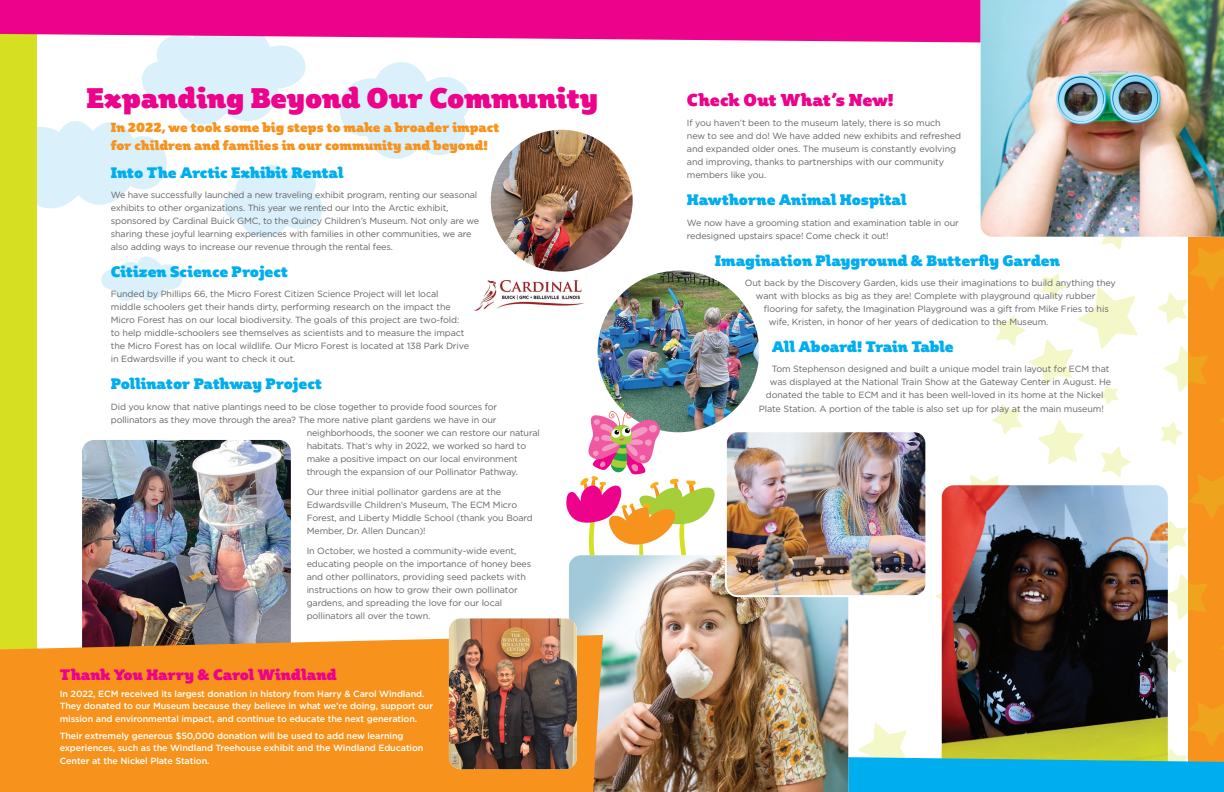
<style>
.page{position:relative;width:1224px;height:792px;background:#fff}
.page>*{position:absolute;margin:0;border:0;box-sizing:border-box;transform-origin:0 0}
.t1{font:28px "Plume Ad";color:#ed028c}
.t2{font:17px "Plume Ad";color:#ed028c}
.t3{font:15px "Plume Ad";color:#00aeef}
.t4{font:15px "Plume Ad";color:#ed028c}
.t5{font:13px/18px "Plume Ad";color:#f7931d}
.t6{font:9px/13px "Gotham";letter-spacing:-.01em;color:#636366}
.t7{font:500 9px/12.5px "Gotham";letter-spacing:-.01em;color:#fff}
</style>
<div class="page">
<div style="left:1188px;top:0;width:36px;height:792px;background:#f7931d"></div>
<svg style="left:1220px;top:645px;width:4px;height:5px"></svg>
<svg style="left:1163px;top:346px;width:44px;height:46px"></svg>
<svg style="left:1168px;top:574px;width:39px;height:46px"></svg>
<svg style="left:1189px;top:703px;width:35px;height:43px"></svg>
<svg style="left:1102px;top:237px;width:24px;height:13px"></svg>
<svg style="left:1158px;top:247px;width:66px;height:77px"></svg>
<svg style="left:1168px;top:475px;width:56px;height:77px"></svg>
<svg style="left:1161px;top:422px;width:22px;height:23px"></svg>
<svg style="left:1168px;top:650px;width:15px;height:23px"></svg>
<svg style="left:936px;top:274px;width:202px;height:473px"></svg>
<svg style="left:863px;top:723px;width:44px;height:24px"></svg>
<img style="left:942px;top:485px;width:226px;height:262px">
<svg style="left:339px;top:62px;width:131px;height:97px"></svg>
<svg style="left:36px;top:45px;width:287px;height:194px"></svg>
<svg style="left:101px;top:256px;width:82px;height:45px"></svg>
<svg style="left:848px;top:747px;width:376px;height:45px;background:#3db8c6"></svg>
<img style="left:569px;top:555px;width:279px;height:237px">
<img style="left:82px;top:440px;width:209px;height:195px">
<div style="left:0;top:0;width:36px;height:783px;background:#d6df21"></div>
<svg style="left:0;top:0;width:981px;height:45px;background:#ee279b"></svg>
<div style="left:0;top:635px;width:603px;height:157px;background:#f7931d"></div>
<img style="left:981px;top:0;width:243px;height:237px">
<img style="left:598px;top:271px;width:161px;height:161px;border-radius:81px">
<img style="left:726px;top:433px;width:198px;height:163px">
<div style="left:725px;top:430px;width:202px;height:167px;border:2px solid #fff;border-radius:12px"></div>
<img style="left:491px;top:130px;width:142px;height:142px;border-radius:71px">
<svg style="left:566px;top:410px;width:155px;height:170px"></svg>
<img style="left:475px;top:281px;width:108px;height:30px">
<img style="left:449px;top:618px;width:128px;height:151px">
<p class="t1" style="left:86px;top:80px;width:513px">Expanding Beyond Our Community</p>
<p class="t5" style="left:111px;top:119px;width:390px">In 2022, we took some big steps to make a broader impact for children and families in our community and beyond!</p>
<p class="t3" style="left:111px;top:163px;width:234px">Into The Arctic Exhibit Rental</p>
<p class="t6" style="left:111px;top:188px;width:370px">We have successfully launched a new traveling exhibit program, renting our seasonal exhibits to other organizations. This year we rented our Into the Arctic exhibit, sponsored by Cardinal Buick GMC, to the Quincy Children’s Museum. Not only are we sharing these joyful learning experiences with families in other communities, we are also adding ways to increase our revenue through the rental fees.</p>
<p class="t3" style="left:111px;top:262px;width:179px">Citizen Science Project</p>
<p class="t6" style="left:111px;top:287px;width:360px">Funded by Phillips 66, the Micro Forest Citizen Science Project will let local middle schoolers get their hands dirty, performing research on the impact the Micro Forest has on our local biodiversity. The goals of this project are two-fold: to help middle-schoolers see themselves as scientists and to measure the impact the Micro Forest has on local wildlife. Our Micro Forest is located at 138 Park Drive in Edwardsville if you want to check it out.</p>
<p class="t3" style="left:111px;top:374px;width:213px">Pollinator Pathway Project</p>
<p class="t6" style="left:111px;top:400px;width:388px">Did you know that native plantings need to be close together to provide food sources for</p>
<p class="t6" style="left:111px;top:413px;width:387px">pollinators as they move through the area? The more native plant gardens we have in our</p>
<p class="t6" style="left:307px;top:426px;width:235px">neighborhoods, the sooner we can restore our natural</p>
<p class="t6" style="left:307px;top:439px;width:221px">habitats. That’s why in 2022, we worked so hard to</p>
<p class="t6" style="left:307px;top:452px;width:213px">make a positive impact on our local environment</p>
<p class="t6" style="left:307px;top:465px;width:213px">through the expansion of our Pollinator Pathway.</p>
<p class="t6" style="left:307px;top:485px;width:228px">Our three initial pollinator gardens are at the Edwardsville Children’s Museum, The ECM Micro Forest, and Liberty Middle School (thank you Board Member, Dr. Allen Duncan)!</p>
<p class="t6" style="left:307px;top:544px;width:226px">In October, we hosted a community-wide event, educating people on the importance of honey bees and other pollinators, providing seed packets with instructions on how to grow their own pollinator gardens, and spreading the love for our local pollinators all over the town.</p>
<p class="t4" style="left:60px;top:665px;width:278px">Thank You Harry &amp; Carol Windland</p>
<p class="t7" style="left:60px;top:687px;width:375px">In 2022, ECM received its largest donation in history from Harry &amp; Carol Windland.<br>They donated to our Museum because they believe in what we’re doing, support our mission and environmental impact, and continue to educate the next generation.</p>
<p class="t7" style="left:60px;top:729px;width:365px">Their extremely generous $50,000 donation will be used to add new learning experiences, such as the Windland Treehouse exhibit and the Windland Education<br>Center at the Nickel Plate Station.</p>
<p class="t2" style="left:687px;top:89px;width:208px">Check Out What’s New!</p>
<p class="t6" style="left:687px;top:116px;width:276px">If you haven’t been to the museum lately, there is so much new to see and do! We have added new exhibits and refreshed and expanded older ones. The museum is constantly evolving and improving, thanks to partnerships with our community members like you.</p>
<p class="t3" style="left:687px;top:190px;width:221px">Hawthorne Animal Hospital</p>
<p class="t6" style="left:687px;top:216px;width:274px">We now have a grooming station and examination table in our redesigned upstairs space! Come check it out!</p>
<p class="t3" style="left:715px;top:251px;width:347px">Imagination Playground &amp; Butterfly Garden</p>
<p class="t6" style="left:745px;top:276px;width:373px">Out back by the Discovery Garden, kids use their imaginations to build anything they</p>
<p class="t6" style="left:756px;top:289px;width:341px">want with blocks as big as they are! Complete with playground quality rubber</p>
<p class="t6" style="left:764px;top:302px;width:346px">flooring for safety, the Imagination Playground was a gift from Mike Fries to his</p>
<p class="t6" style="left:769px;top:315px;width:281px">wife, Kristen, in honor of her years of dedication to the Museum.</p>
<p class="t3" style="left:772px;top:337px;width:183px">All Aboard! Train Table</p>
<p class="t6" style="left:772px;top:363px;width:339px">Tom Stephenson designed and built a unique model train layout for ECM that</p>
<p class="t6" style="left:770px;top:376px;width:343px">was displayed at the National Train Show at the Gateway Center in August. He</p>
<p class="t6" style="left:766px;top:389px;width:339px">donated the table to ECM and it has been well-loved in its home at the Nickel</p>
<p class="t6" style="left:759px;top:403px;width:347px">Plate Station. A portion of the table is also set up for play at the main museum!</p>
</div>
